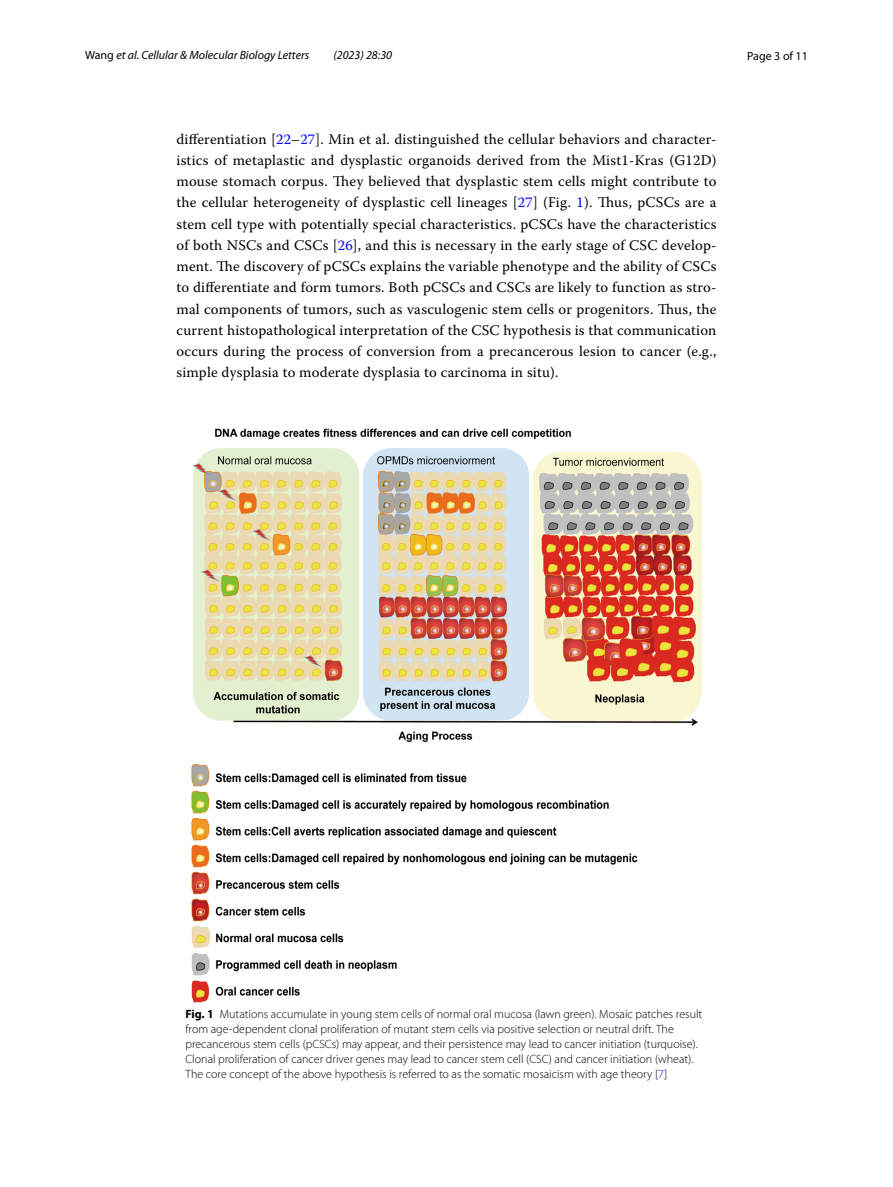
<style>
.page{position:relative;width:893px;height:1187px;background:#fff}
.page>*{position:absolute;margin:0;border:0;box-sizing:border-box;transform-origin:0 0}
.t1{font:14.7px/21.3px "Warnock Pro";letter-spacing:.015em;color:#000;text-align:justify}
.t2{font:300 12px/15px "Myriad Pro";color:#000}
.t3{font:italic 12px "Myriad Pro";color:#000}
.t4{font:12px "Myriad Pro";color:#000}
.s1{font-style:normal}
.s2{color:#00f}
.s3{font-weight:700}
</style>
<div class="page">
<img style="left:191px;top:428px;width:511px;height:574px">
<p class="t3" style="left:85px;top:48px;width:226px"><span class="s1">Wang</span> et al. Cellular &amp; Molecular Biology Letters</p>
<p class="t3" style="left:333px;top:48px;width:60px">(2023) 28:30</p>
<p class="t4" style="left:747px;top:48px;width:62px">Page 3 of 11</p>
<p class="t1" style="left:176px;top:128px;width:542px">differentiation [<span class="s2">22</span>–<span class="s2">27</span>]. Min et al. distinguished the cellular behaviors and character&shy;istics of metaplastic and dysplastic organoids derived from the Mist1-Kras (G12D) mouse stomach corpus. They believed that dysplastic stem cells might contribute to the cellular heterogeneity of dysplastic cell lineages [<span class="s2">27</span>] (Fig. <span class="s2">1</span>). Thus, pCSCs are a stem cell type with potentially special characteristics. pCSCs have the characteristics of both NSCs and CSCs [<span class="s2">26</span>], and this is necessary in the early stage of CSC develop&shy;ment. The discovery of pCSCs explains the variable phenotype and the ability of CSCs to differentiate and form tumors. Both pCSCs and CSCs are likely to function as stro&shy;mal components of tumors, such as vasculogenic stem cells or progenitors. Thus, the current histopathological interpretation of the CSC hypothesis is that communication occurs during the process of conversion from a precancerous lesion to cancer (e.g., simple dysplasia to moderate dysplasia to carcinoma in situ).</p>
<p class="t2" style="left:185px;top:1006px;width:518px"><span class="s3">Fig. 1</span> Mutations accumulate in young stem cells of normal oral mucosa (lawn green). Mosaic patches result from age-dependent clonal proliferation of mutant stem cells via positive selection or neutral drift. The precancerous stem cells (pCSCs) may appear, and their persistence may lead to cancer initiation (turquoise).<br>Clonal proliferation of cancer driver genes may lead to cancer stem cell (CSC) and cancer initiation (wheat).<br>The core concept of the above hypothesis is referred to as the somatic mosaicism with age theory [<span class="s2">7</span>]</p>
</div>
